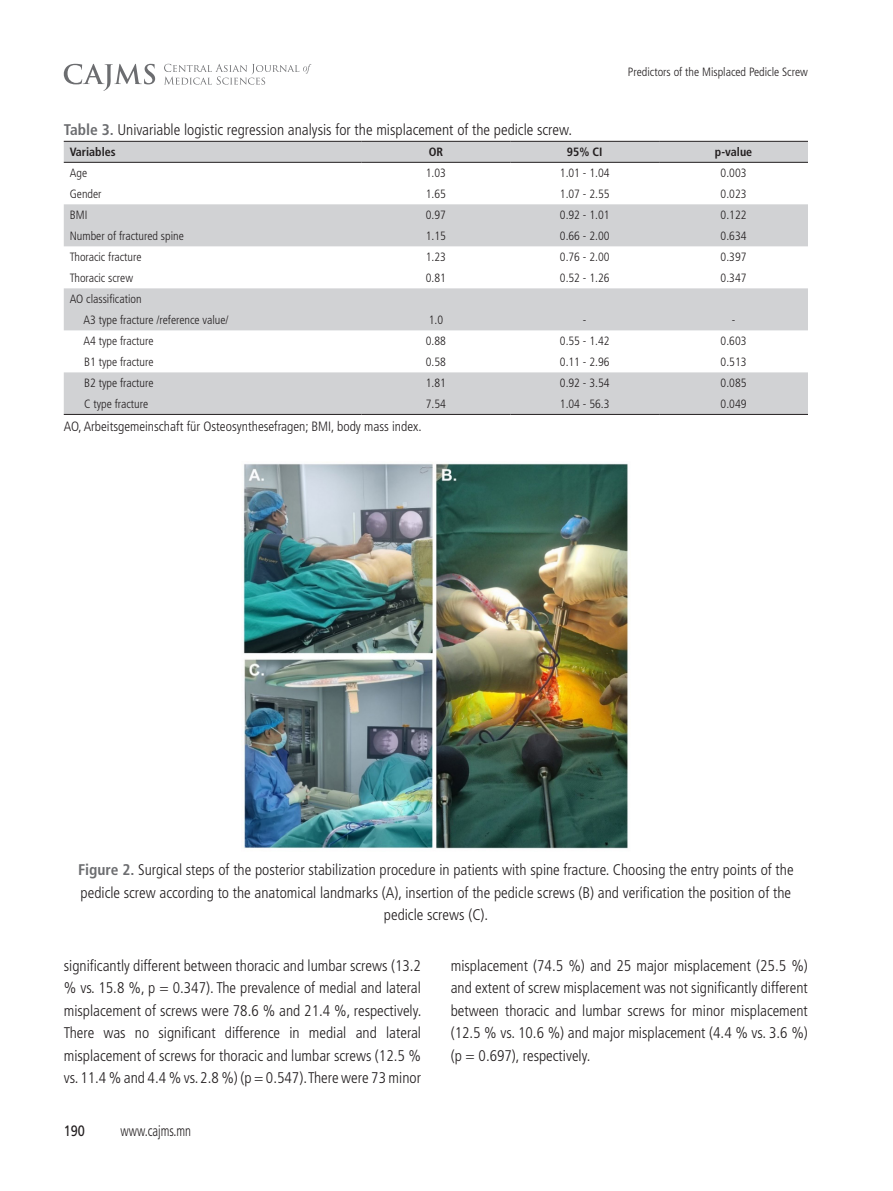
<style>
.page{position:relative;width:893px;height:1191px;background:#fff}
.page>*{position:absolute;margin:0;border:0;box-sizing:border-box;transform-origin:0 0}
.text{font:300 condensed 15.45px/22.5px "Frutiger LT Std";color:#231f20;text-align:justify}
.t1{font:300 condensed 15px "Frutiger LT Std";color:#231f20;scale:.85 1}
.t2{font:15px "Frutiger LT Std";color:#231f20;scale:.85 1}
.text-2{font:300 condensed 13.5px "Frutiger LT Std";color:#231f20}
.text-3{font:300 condensed 12px "Frutiger LT Std";color:#231f20}
.t3{font:700 condensed 12px "Frutiger LT Std";color:#231f20}
.s1{font-weight:700;color:#6c6d70}
</style>
<div class="page">
<svg style="left:64px;top:64px;width:91px;height:27px"></svg>
<svg style="left:164px;top:64px;width:147px;height:21px"></svg>
<svg style="left:64px;top:142px;width:744px;height:272px;fill:#d1d2d4"></svg>
<hr style="left:64px;top:141px;width:297px;height:1px;background:#231f20">
<hr style="left:361px;top:141px;width:149px;height:1px;background:#231f20">
<hr style="left:510px;top:141px;width:149px;height:1px;background:#231f20">
<hr style="left:659px;top:141px;width:149px;height:1px;background:#231f20">
<hr style="left:64px;top:162px;width:297px;height:1px;background:#231f20">
<hr style="left:361px;top:162px;width:149px;height:1px;background:#231f20">
<hr style="left:510px;top:162px;width:149px;height:1px;background:#231f20">
<hr style="left:659px;top:162px;width:149px;height:1px;background:#231f20">
<hr style="left:64px;top:414px;width:297px;height:1px;background:#231f20">
<hr style="left:361px;top:414px;width:149px;height:1px;background:#231f20">
<hr style="left:510px;top:414px;width:149px;height:1px;background:#231f20">
<hr style="left:659px;top:414px;width:149px;height:1px;background:#231f20">
<img style="left:243px;top:463px;width:386px;height:386px">
<p class="text-3" style="left:628px;top:65px;width:181px">Predictors of the Misplaced Pedicle Screw</p>
<p class="text" style="left:64px;top:119px;width:510px"><span class="s1">Table 3.</span> Univariable logistic regression analysis for the misplacement of the pedicle screw.</p>
<p class="t3" style="left:70px;top:145px;width:47px">Variables</p>
<p class="t3" style="left:429px;top:145px;width:16px">OR</p>
<p class="t3" style="left:567px;top:145px;width:37px">95% CI</p>
<p class="t3" style="left:715px;top:145px;width:39px">p-value</p>
<p class="text-3" style="left:70px;top:166px;width:19px">Age</p>
<p class="text-3" style="left:426px;top:166px;width:22px">1.03</p>
<p class="text-3" style="left:560px;top:166px;width:51px">1.01 - 1.04</p>
<p class="text-3" style="left:721px;top:166px;width:27px">0.003</p>
<p class="text-3" style="left:70px;top:187px;width:33px">Gender</p>
<p class="text-3" style="left:426px;top:187px;width:22px">1.65</p>
<p class="text-3" style="left:560px;top:187px;width:51px">1.07 - 2.55</p>
<p class="text-3" style="left:721px;top:187px;width:27px">0.023</p>
<p class="text-3" style="left:70px;top:208px;width:19px">BMI</p>
<p class="text-3" style="left:426px;top:208px;width:22px">0.97</p>
<p class="text-3" style="left:560px;top:208px;width:51px">0.92 - 1.01</p>
<p class="text-3" style="left:721px;top:208px;width:27px">0.122</p>
<p class="text-3" style="left:70px;top:229px;width:116px">Number of fractured spine</p>
<p class="text-3" style="left:426px;top:229px;width:22px">1.15</p>
<p class="text-3" style="left:560px;top:229px;width:51px">0.66 - 2.00</p>
<p class="text-3" style="left:721px;top:229px;width:27px">0.634</p>
<p class="text-3" style="left:70px;top:250px;width:73px">Thoracic fracture</p>
<p class="text-3" style="left:426px;top:250px;width:22px">1.23</p>
<p class="text-3" style="left:560px;top:250px;width:51px">0.76 - 2.00</p>
<p class="text-3" style="left:721px;top:250px;width:27px">0.397</p>
<p class="text-3" style="left:70px;top:271px;width:65px">Thoracic screw</p>
<p class="text-3" style="left:426px;top:271px;width:22px">0.81</p>
<p class="text-3" style="left:560px;top:271px;width:51px">0.52 - 1.26</p>
<p class="text-3" style="left:721px;top:271px;width:27px">0.347</p>
<p class="text-3" style="left:70px;top:292px;width:73px">AO classification</p>
<p class="text-3" style="left:84px;top:313px;width:147px">A3 type fracture /reference value/</p>
<p class="text-3" style="left:429px;top:313px;width:16px">1.0</p>
<p class="text-3" style="left:583px;top:313px;width:5px">-</p>
<p class="text-3" style="left:732px;top:313px;width:5px">-</p>
<p class="text-3" style="left:84px;top:334px;width:71px">A4 type fracture</p>
<p class="text-3" style="left:426px;top:334px;width:22px">0.88</p>
<p class="text-3" style="left:560px;top:334px;width:51px">0.55 - 1.42</p>
<p class="text-3" style="left:721px;top:334px;width:27px">0.603</p>
<p class="text-3" style="left:84px;top:355px;width:71px">B1 type fracture</p>
<p class="text-3" style="left:426px;top:355px;width:22px">0.58</p>
<p class="text-3" style="left:560px;top:355px;width:51px">0.11 - 2.96</p>
<p class="text-3" style="left:721px;top:355px;width:27px">0.513</p>
<p class="text-3" style="left:84px;top:376px;width:71px">B2 type fracture</p>
<p class="text-3" style="left:426px;top:376px;width:22px">1.81</p>
<p class="text-3" style="left:560px;top:376px;width:51px">0.92 - 3.54</p>
<p class="text-3" style="left:721px;top:376px;width:27px">0.085</p>
<p class="text-3" style="left:84px;top:397px;width:65px">C type fracture</p>
<p class="text-3" style="left:426px;top:397px;width:22px">7.54</p>
<p class="text-3" style="left:560px;top:397px;width:51px">1.04 - 56.3</p>
<p class="text-3" style="left:721px;top:397px;width:27px">0.049</p>
<p class="text-2" style="left:64px;top:419px;width:359px">AO, Arbeitsgemeinschaft für Osteosynthesefragen; BMI, body mass index.</p>
<p class="text" style="left:78px;top:859px;width:717px;text-align:center"><span class="s1">Figure 2.</span> Surgical steps of the posterior stabilization procedure in patients with spine fracture. Choosing the entry points of the pedicle screw according to the anatomical landmarks (A), insertion of the pedicle screws (B) and verification the position of the pedicle screws (C).</p>
<p class="text" style="left:64px;top:954px;width:359px">significantly different between thoracic and lumbar screws (13.2 % vs. 15.8 %, p = 0.347). The prevalence of medial and lateral misplacement of screws were 78.6 % and 21.4 %, respectively.<br>There was no significant difference in medial and lateral misplacement of screws for thoracic and lumbar screws (12.5 % vs. 11.4 % and 4.4 % vs. 2.8 %) (p = 0.547). There were 73 minor</p>
<p class="text" style="left:451px;top:954px;width:359px">misplacement (74.5 %) and 25 major misplacement (25.5 %) and extent of screw misplacement was not significantly different between thoracic and lumbar screws for minor misplacement (12.5 % vs. 10.6 %) and major misplacement (4.4 % vs. 3.6 %) (p = 0.697), respectively.</p>
<p class="t2" style="left:64px;top:1122px;width:27px">190</p>
<p class="t1" style="left:120px;top:1122px;width:85px">www.cajms.mn</p>
</div>
